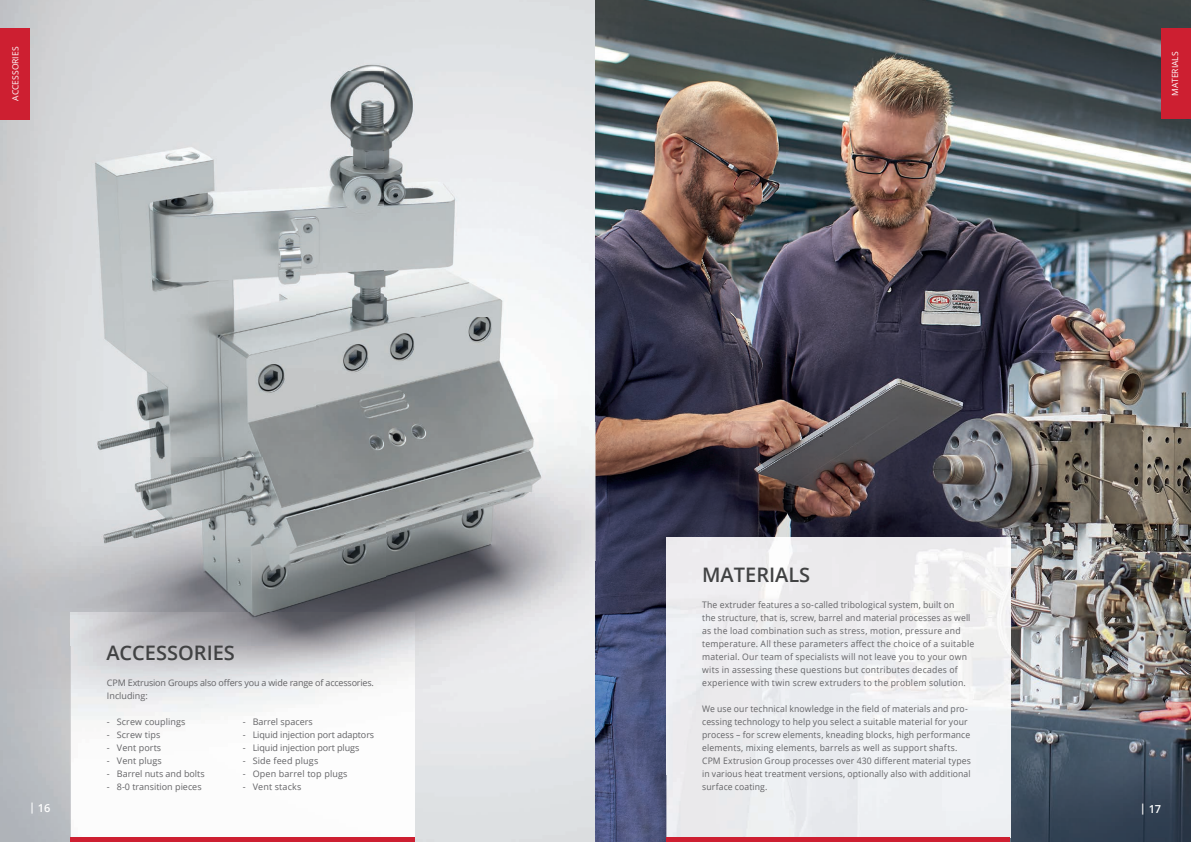
<style>
.page{position:relative;width:1191px;height:842px;background:#fff}
.page>*{position:absolute;margin:0;border:0;box-sizing:border-box;transform-origin:0 0}
.t1{font:600 20px "Open Sans";color:#414243}
.t2{font:600 11px "Open Sans";color:#fff}
.t3{font:9px/13px "Open Sans";letter-spacing:.015em;color:#636366;scale:.96 1}
.t4{font:9px "Open Sans";letter-spacing:.015em;color:#636366}
.t5{font:9px/13px "Open Sans";letter-spacing:-.02em;color:#636366}
.t6{font:9px "Open Sans";letter-spacing:-.01em;color:#636366}
.t7{font:8.5px "Open Sans";color:#fff}
</style>
<div class="page">
<img style="left:849px;top:0;width:342px;height:842px">
<img style="left:849px;top:538px;width:161px;height:300px">
<div style="left:1161px;top:28px;width:30px;height:91px;background:#cd1f31"></div>
<hr style="left:666px;top:838px;width:344px;height:4px;background:#cd1f31">
<img style="left:0;top:456px;width:105px;height:386px">
<img style="left:385px;top:0;width:210px;height:667px">
<img style="left:105px;top:456px;width:210px;height:157px">
<img style="left:315px;top:71px;width:70px;height:542px">
<img style="left:0;top:0;width:210px;height:456px">
<img style="left:210px;top:71px;width:105px;height:385px">
<div style="left:210px;top:0;width:175px;height:71px;background:#dbdddf"></div>
<img style="left:71px;top:613px;width:206px;height:225px">
<img style="left:277px;top:613px;width:138px;height:225px">
<img style="left:71px;top:838px;width:344px;height:4px">
<img style="left:595px;top:0;width:191px;height:561px">
<img style="left:786px;top:0;width:63px;height:538px">
<img style="left:595px;top:561px;width:71px;height:281px">
<div style="left:0;top:28px;width:30px;height:91px;background:#cd1f31"></div>
<div style="left:666px;top:538px;width:183px;height:300px;background:#ebebee"></div>
<p class="t7" style="left:10px;top:101px;width:55px;rotate:-90deg">ACCESSORIES</p>
<p class="t7" style="left:1169px;top:96px;width:46px;rotate:-90deg">MATERIALS</p>
<h1 class="t1" style="left:106px;top:639px;width:130px">ACCESSORIES</h1>
<p class="t5" style="left:107px;top:676px;width:268px">CPM Extrusion Groups also offers you a wide range of accessories.<br>Including:</p>
<p class="t4" style="left:107px;top:716px;width:80px">- Screw couplings</p>
<p class="t4" style="left:107px;top:729px;width:55px">- Screw tips</p>
<p class="t4" style="left:107px;top:742px;width:56px">- Vent ports</p>
<p class="t4" style="left:107px;top:755px;width:56px">- Vent plugs</p>
<p class="t4" style="left:107px;top:768px;width:99px">- Barrel nuts and bolts</p>
<p class="t4" style="left:107px;top:781px;width:96px">- 8-0 transition pieces</p>
<p class="t4" style="left:243px;top:716px;width:71px">- Barrel spacers</p>
<p class="t6" style="left:243px;top:729px;width:133px">- Liquid injection port adaptors</p>
<p class="t6" style="left:243px;top:742px;width:118px">- Liquid injection port plugs</p>
<p class="t4" style="left:243px;top:755px;width:77px">- Side feed plugs</p>
<p class="t4" style="left:243px;top:768px;width:106px">- Open barrel top plugs</p>
<p class="t4" style="left:243px;top:781px;width:60px">- Vent stacks</p>
<h1 class="t1" style="left:702px;top:561px;width:110px">MATERIALS</h1>
<p class="t3" style="left:702px;top:598px;width:285px">The extruder features a so-called tribological system, built on<br>the structure, that is, screw, barrel and material processes as well as the load combination such as stress, motion, pressure and temperature. All these parameters affect the choice of a suitable material. Our team of specialists will not leave you to your own wits in assessing these questions but contributes decades of experience with twin screw extruders to the problem solution.</p>
<p class="t3" style="left:702px;top:702px;width:281px">We use our technical knowledge in the field of materials and pro&shy;cessing technology to help you select a suitable material for your process – for screw elements, kneading blocks, high performance elements, mixing elements, barrels as well as support shafts.<br>CPM Extrusion Group processes over 430 different material types in various heat treatment versions, optionally also with additional surface coating.</p>
<p class="t2" style="left:29px;top:800px;width:23px">| 16</p>
<p class="t2" style="left:1139px;top:802px;width:23px">| 17</p>
</div>
